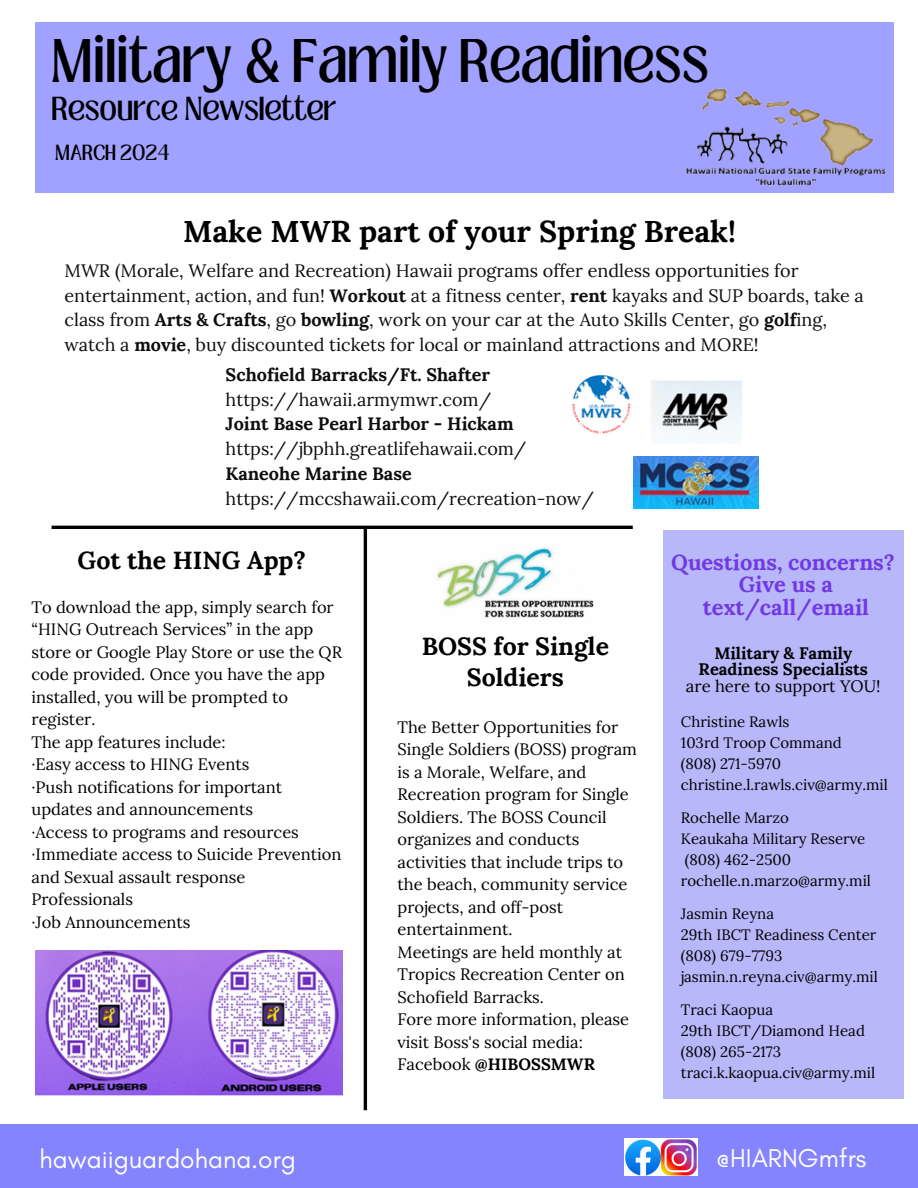
<style>
.page{position:relative;width:918px;height:1188px;background:#fff}
.page>*{position:absolute;margin:0;border:0;box-sizing:border-box;transform-origin:0 0}
.t1{font:47.1px "Loubag";color:#000}
.t2{font:700 30.15px "Lora";color:#000}
.t3{font:26.25px "Glacial Indifference";color:#fff}
.t4{font:25.5px "Loubag";color:#000}
.t5{font:700 24.9px/30.3px "Lora";color:#000;text-align:center}
.t6{font:700 21.9px/22.5px "Lora";color:#7238e4;text-align:center}
.t7{font:18px/24.8px "Lora";color:#0e0d0d}
.t8{font:700 18px "Lora";color:#0e0d0d}
.t9{font:16.8px "Loubag";color:#000}
.t10{font:700 16.65px/16.8px "Lora";color:#000;text-align:center}
.t11{font:16.65px "Lora";color:#000}
.t12{font:16.5px/22.5px "Lora";color:#000}
.t13{font:700 16.5px "Lora";color:#000}
.t14{font:15px "Lora";color:#000}
.s1{font-weight:700}
.s2{font-weight:400}
</style>
<div class="page">
<hr style="left:364px;top:529px;width:3px;height:581px;background:#000">
<div style="left:663px;top:531px;width:241px;height:568px;background:#b7b7f9"></div>
<div style="left:0;top:1125px;width:918px;height:63px;background:#8484ff"></div>
<img style="left:572px;top:375px;width:170px;height:62px">
<img style="left:633px;top:456px;width:125px;height:52px">
<img style="left:436px;top:547px;width:158px;height:71px">
<img style="left:35px;top:951px;width:307px;height:145px">
<img style="left:624px;top:1138px;width:73px;height:37px">
<div style="left:36px;top:22px;width:858px;height:170px;background:#a1a1ff"></div>
<img style="left:686px;top:88px;width:200px;height:98px">
<hr style="left:52px;top:526px;width:581px;height:3px;background:#000">
<p class="t1" style="left:50px;top:24px;width:660px">Military &amp; Family Readiness</p>
<h4 class="t4" style="left:52px;top:88px;width:287px">Resource Newsletter</h4>
<h4 class="t9" style="left:55px;top:139px;width:116px">MARCH 2024</h4>
<p class="t2" style="left:183px;top:212px;width:555px">Make MWR part of your Spring Break!</p>
<p class="t7" style="left:65px;top:258px;width:801px">MWR (Morale, Welfare and Recreation) Hawaii programs offer endless opportunities for entertainment, action, and fun! <span class="s1">Workout</span> at a fitness center, <span class="s1">rent</span> kayaks and SUP boards, take a class from <span class="s1">Arts &amp; Crafts</span>, go <span class="s1">bowling</span>, work on your car at the Auto Skills Center, go <span class="s1">golf</span>ing, watch a <span class="s1">movie</span>, buy discounted tickets for local or mainland attractions and MORE!</p>
<p class="t8" style="left:226px;top:363px;width:266px">Schofield Barracks/Ft. Shafter</p>
<p class="t7" style="left:226px;top:387px;width:267px">https://hawaii.armymwr.com/</p>
<p class="t8" style="left:226px;top:412px;width:290px">Joint Base Pearl Harbor - Hickam</p>
<p class="t7" style="left:226px;top:436px;width:302px">https://jbphh.greatlifehawaii.com/</p>
<p class="t8" style="left:226px;top:462px;width:188px">Kaneohe Marine Base</p>
<p class="t7" style="left:226px;top:486px;width:370px">https://mccshawaii.com/recreation-now/</p>
<p class="t5" style="left:78px;top:545px;width:230px">Got the HING App?</p>
<p class="t12" style="left:32px;top:596px;width:312px">To download the app, simply search for “HING Outreach Services” in the app store or Google Play Store or use the QR code provided. Once you have the app installed, you will be prompted to register.</p>
<p class="t12" style="left:32px;top:731px;width:196px">The app features include:</p>
<p class="t12" style="left:32px;top:753px;width:219px">·Easy access to HING Events</p>
<p class="t12" style="left:32px;top:776px;width:252px">·Push notifications for important updates and announcements</p>
<p class="t12" style="left:32px;top:821px;width:269px">·Access to programs and resources</p>
<p class="t12" style="left:32px;top:843px;width:312px">·Immediate access to Suicide Prevention and Sexual assault response<br>Professionals</p>
<p class="t12" style="left:32px;top:911px;width:161px">·Job Announcements</p>
<p class="t5" style="left:422px;top:631px;width:189px">BOSS for Single<br>Soldiers</p>
<p class="t12" style="left:398px;top:715px;width:241px">The Better Opportunities for<br>Single Soldiers (BOSS) program is a Morale, Welfare, and<br>Recreation program for Single<br>Soldiers. The BOSS Council organizes and conducts activities that include trips to the beach, community service projects, and off-post entertainment.</p>
<p class="t12" style="left:398px;top:940px;width:229px">Meetings are held monthly at<br>Tropics Recreation Center on<br>Schofield Barracks.</p>
<h3 class="t12" style="left:398px;top:1008px;width:233px">Fore more information, please visit Boss's social media:</h3>
<h5 class="t13" style="left:398px;top:1053px;width:199px"><span class="s2">Facebook</span> @HIBOSSMWR</h5>
<p class="t6" style="left:671px;top:551px;width:225px">Questions, concerns?<br>Give us a text/call/email</p>
<p class="t10" style="left:699px;top:644px;width:171px">Military &amp; Family<br>Readiness Specialists</p>
<p class="t11" style="left:686px;top:676px;width:196px">are here to support YOU!</p>
<p class="t14" style="left:681px;top:711px;width:110px">Christine Rawls</p>
<p class="t14" style="left:681px;top:732px;width:162px">103rd Troop Command</p>
<p class="t14" style="left:681px;top:753px;width:102px">(808) 271-5970</p>
<p class="t14" style="left:681px;top:774px;width:208px">christine.l.rawls.civ@army.mil</p>
<h3 class="t14" style="left:681px;top:807px;width:109px">Rochelle Marzo</h3>
<p class="t14" style="left:681px;top:828px;width:186px">Keaukaha Military Reserve</p>
<p class="t14" style="left:685px;top:849px;width:108px">(808) 462-2500</p>
<p class="t14" style="left:681px;top:870px;width:192px">rochelle.n.marzo@army.mil</p>
<p class="t14" style="left:681px;top:903px;width:95px">Jasmin Reyna</p>
<p class="t14" style="left:681px;top:924px;width:197px">29th IBCT Readiness Center</p>
<p class="t14" style="left:681px;top:945px;width:103px">(808) 679-7793</p>
<p class="t14" style="left:681px;top:966px;width:198px">jasmin.n.reyna.civ@army.mil</p>
<p class="t14" style="left:681px;top:999px;width:94px">Traci Kaopua</p>
<p class="t14" style="left:681px;top:1020px;width:186px">29th IBCT/Diamond Head</p>
<p class="t14" style="left:681px;top:1041px;width:102px">(808) 265-2173</p>
<p class="t14" style="left:681px;top:1062px;width:196px">traci.k.kaopua.civ@army.mil</p>
<p class="t3" style="left:40px;top:1143px;width:258px">hawaiiguardohana.org</p>
<p class="t3" style="left:716px;top:1142px;width:152px">@HIARNGmfrs</p>
</div>
